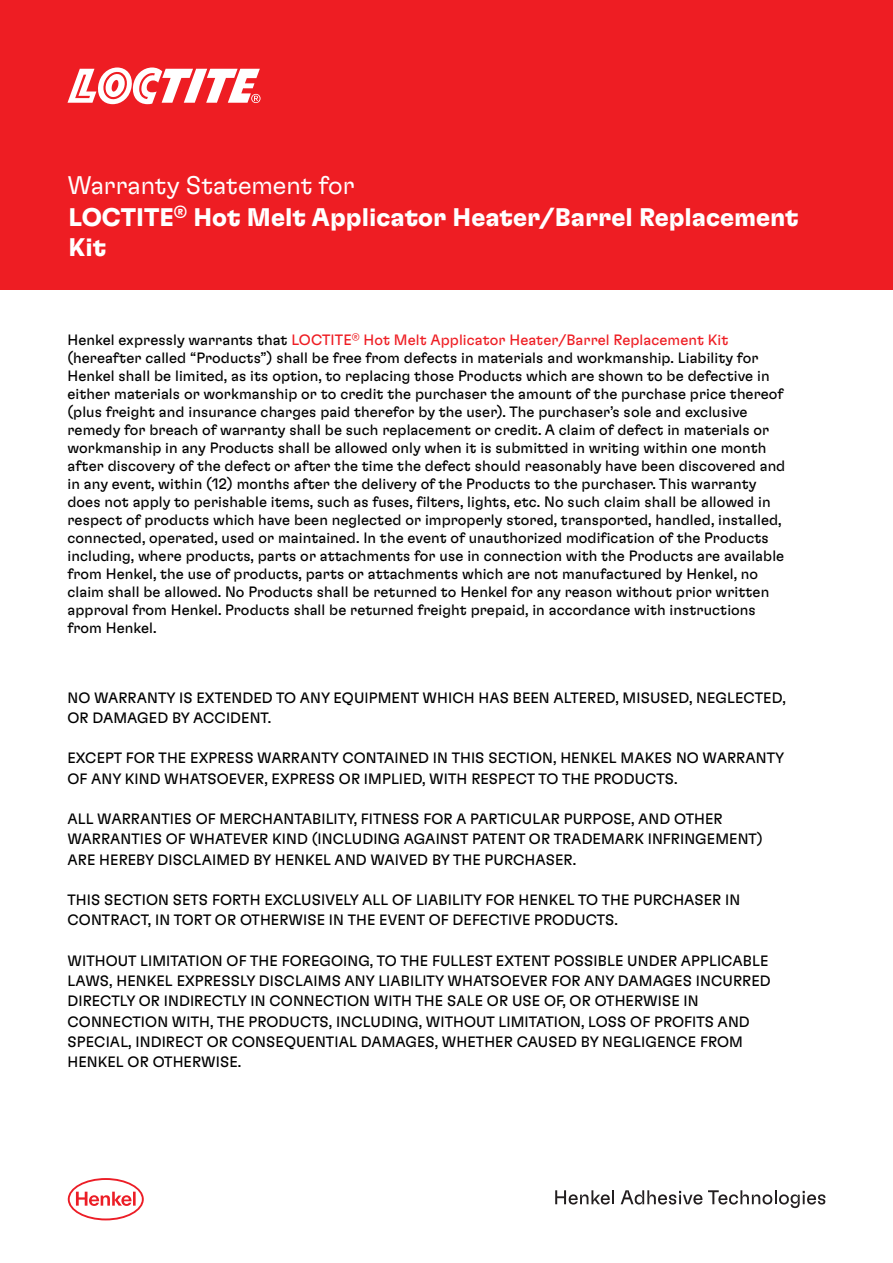
<style>
.page{position:relative;width:893px;height:1263px;background:#fff}
.page>*{position:absolute;margin:0;border:0;box-sizing:border-box;transform-origin:0 0}
.t1{font:700 25.5px/30px "Henkel GT Flexa";color:#fff}
.t2{font:300 25.5px "Henkel GT Flexa";color:#fff}
.t3{font:15px/18px "Henkel GT Flexa";letter-spacing:.005em;color:#000}
.s1{color:#ee1d23}
</style>
<div class="page">
<div style="left:0;top:0;width:893px;height:290px;background:#ee1d23"></div>
<svg style="left:68px;top:68px;width:193px;height:36px"></svg>
<svg style="left:68px;top:1178px;width:76px;height:42px"></svg>
<svg style="left:555px;top:1190px;width:59px;height:14px"></svg>
<svg style="left:621px;top:1190px;width:81px;height:14px"></svg>
<svg style="left:708px;top:1190px;width:117px;height:18px"></svg>
<h1 class="t2" style="left:68px;top:169px;width:288px">Warranty Statement for</h1>
<h1 class="t1" style="left:68px;top:201px;width:732px">LOCTITE<sup>®</sup> Hot Melt Applicator Heater/Barrel Replacement<br>Kit</h1>
<p class="t3" style="left:68px;top:331px;width:719px">Henkel expressly warrants that <span class="s1">LOCTITE</span><sup>®</sup> <span class="s1">Hot Melt Applicator Heater/Barrel Replacement Kit </span>(hereafter called “Products”) shall be free from defects in materials and workmanship. Liability for Henkel shall be limited, as its option, to replacing those Products which are shown to be defective in either materials or workmanship or to credit the purchaser the amount of the purchase price thereof (plus freight and insurance charges paid therefor by the user). The purchaser’s sole and exclusive remedy for breach of warranty shall be such replacement or credit. A claim of defect in materials or workmanship in any Products shall be allowed only when it is submitted in writing within one month after discovery of the defect or after the time the defect should reasonably have been discovered and in any event, within (12) months after the delivery of the Products to the purchaser. This warranty does not apply to perishable items, such as fuses, filters, lights, etc. No such claim shall be allowed in respect of products which have been neglected or improperly stored, transported, handled, installed, connected, operated, used or maintained. In the event of unauthorized modification of the Products including, where products, parts or attachments for use in connection with the Products are available from Henkel, the use of products, parts or attachments which are not manufactured by Henkel, no claim shall be allowed. No Products shall be returned to Henkel for any reason without prior written approval from Henkel. Products shall be returned freight prepaid, in accordance with instructions from Henkel.</p>
<p class="t3" style="left:68px;top:686px;width:720px;line-height:20.2px">NO WARRANTY IS EXTENDED TO ANY EQUIPMENT WHICH HAS BEEN ALTERED, MISUSED, NEGLECTED,<br>OR DAMAGED BY ACCIDENT.</p>
<p class="t3" style="left:68px;top:747px;width:718px;line-height:20.2px">EXCEPT FOR THE EXPRESS WARRANTY CONTAINED IN THIS SECTION, HENKEL MAKES NO WARRANTY<br>OF ANY KIND WHATSOEVER, EXPRESS OR IMPLIED, WITH RESPECT TO THE PRODUCTS.</p>
<p class="t3" style="left:68px;top:808px;width:697px;line-height:20.2px">ALL WARRANTIES OF MERCHANTABILITY, FITNESS FOR A PARTICULAR PURPOSE, AND OTHER<br>WARRANTIES OF WHATEVER KIND (INCLUDING AGAINST PATENT OR TRADEMARK INFRINGEMENT)<br>ARE HEREBY DISCLAIMED BY HENKEL AND WAIVED BY THE PURCHASER.</p>
<p class="t3" style="left:68px;top:889px;width:674px;line-height:20.2px">THIS SECTION SETS FORTH EXCLUSIVELY ALL OF LIABILITY FOR HENKEL TO THE PURCHASER IN<br>CONTRACT, IN TORT OR OTHERWISE IN THE EVENT OF DEFECTIVE PRODUCTS.</p>
<p class="t3" style="left:68px;top:950px;width:705px;line-height:20.2px">WITHOUT LIMITATION OF THE FOREGOING, TO THE FULLEST EXTENT POSSIBLE UNDER APPLICABLE LAWS, HENKEL EXPRESSLY DISCLAIMS ANY LIABILITY WHATSOEVER FOR ANY DAMAGES INCURRED DIRECTLY OR INDIRECTLY IN CONNECTION WITH THE SALE OR USE OF, OR OTHERWISE IN CONNECTION WITH, THE PRODUCTS, INCLUDING, WITHOUT LIMITATION, LOSS OF PROFITS AND SPECIAL, INDIRECT OR CONSEQUENTIAL DAMAGES, WHETHER CAUSED BY NEGLIGENCE FROM HENKEL OR OTHERWISE.</p>
</div>
